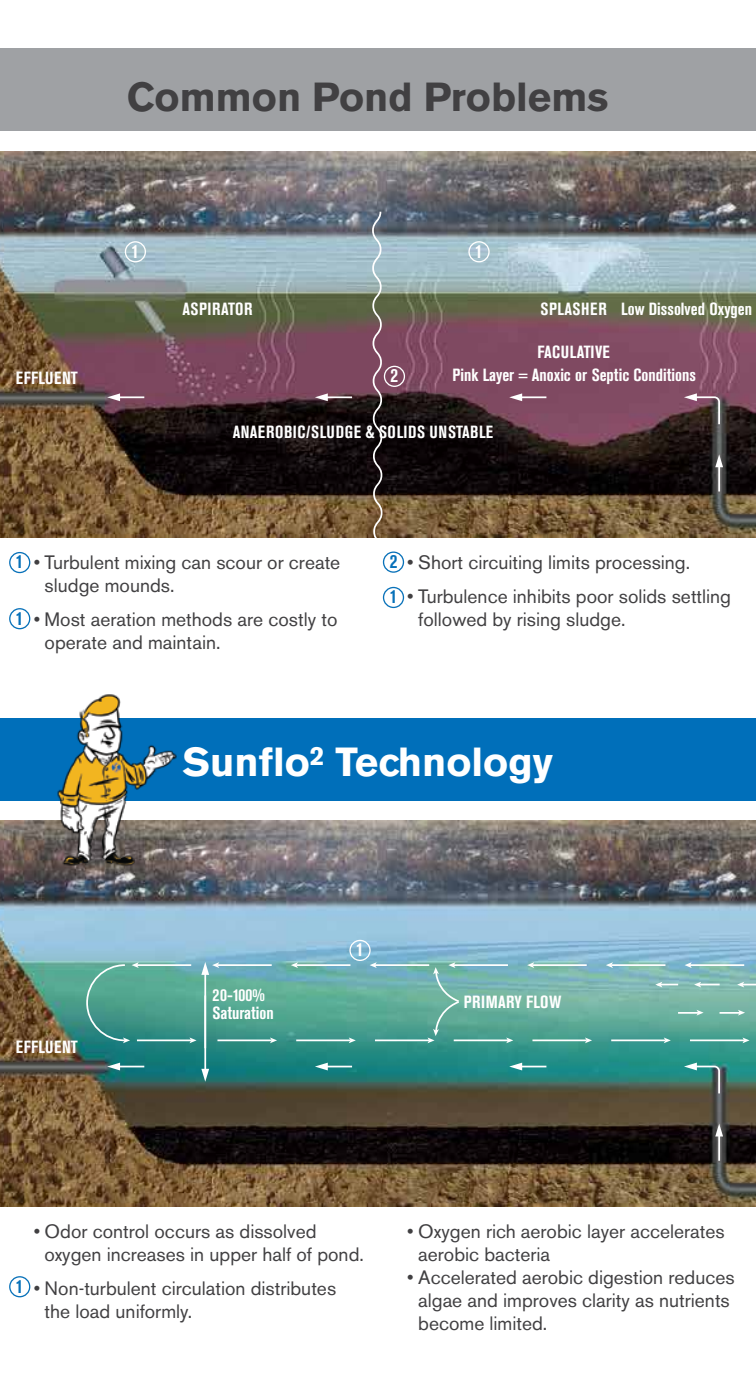
<style>
.page{position:relative;width:756px;height:1386px;background:#fff}
.page>*{position:absolute;margin:0;border:0;box-sizing:border-box;transform-origin:0 0}
.t1{font:700 40.25px "Akzidenz Grotesk BE";color:#414042}
.t2{font:700 40.25px "Akzidenz Grotesk BE";color:#fff}
.t3{font:19.25px/23.1px "Akzidenz Grotesk BE";color:#414042}
.t4{font:700 condensed 19.25px "Akzidenz Grotesk BE";color:#0871b9}
.t5{font:700 condensed 19.25px "Akzidenz Grotesk BE";color:#fff}
.t6{font:700 condensed 17.5px/17.5px "Akzidenz Grotesk BE";letter-spacing:.005em;color:#fff}
.t7{font:700 condensed 17.5px "Akzidenz Grotesk BE";letter-spacing:.035em;color:#fff}
.t8{font:700 condensed 17.5px "Akzidenz Grotesk BE";letter-spacing:.025em;color:#fff}
</style>
<div class="page">
<div style="left:0;top:48px;width:756px;height:83px;background:#9fa1a4"></div>
<div style="left:0;top:718px;width:756px;height:82px;background:#006fba"></div>
<img style="left:0;top:151px;width:756px;height:386px">
<svg style="left:371px;top:210px;width:13px;height:328px;background:#746a6a"></svg>
<svg style="left:315px;top:393px;width:37px;height:8px"></svg>
<svg style="left:107px;top:393px;width:37px;height:8px"></svg>
<svg style="left:715px;top:454px;width:8px;height:38px"></svg>
<svg style="left:684px;top:393px;width:36px;height:31px"></svg>
<img style="left:0;top:820px;width:756px;height:386px">
<svg style="left:315px;top:1063px;width:37px;height:7px"></svg>
<svg style="left:509px;top:393px;width:37px;height:8px"></svg>
<svg style="left:509px;top:1063px;width:37px;height:7px"></svg>
<svg style="left:107px;top:1063px;width:37px;height:7px"></svg>
<svg style="left:715px;top:1124px;width:8px;height:37px"></svg>
<svg style="left:684px;top:1063px;width:36px;height:30px"></svg>
<img style="left:13px;top:694px;width:188px;height:184px">
<hr style="left:690px;top:964px;width:54px;height:2px;background:#fff">
<svg style="left:685px;top:962px;width:7px;height:6px"></svg>
<hr style="left:690px;top:1040px;width:54px;height:1px;background:#fff">
<svg style="left:742px;top:1037px;width:8px;height:6px"></svg>
<hr style="left:611px;top:964px;width:54px;height:2px;background:#fff">
<svg style="left:606px;top:962px;width:7px;height:6px"></svg>
<hr style="left:611px;top:1040px;width:54px;height:1px;background:#fff">
<svg style="left:664px;top:1037px;width:7px;height:6px"></svg>
<hr style="left:532px;top:964px;width:55px;height:2px;background:#fff">
<svg style="left:527px;top:962px;width:7px;height:6px"></svg>
<hr style="left:532px;top:1040px;width:55px;height:1px;background:#fff">
<svg style="left:585px;top:1037px;width:7px;height:6px"></svg>
<hr style="left:454px;top:964px;width:54px;height:2px;background:#fff">
<hr style="left:454px;top:1040px;width:54px;height:1px;background:#fff">
<svg style="left:506px;top:1037px;width:7px;height:6px"></svg>
<hr style="left:375px;top:964px;width:54px;height:2px;background:#fff">
<svg style="left:370px;top:962px;width:7px;height:6px"></svg>
<hr style="left:375px;top:1040px;width:54px;height:1px;background:#fff">
<hr style="left:296px;top:964px;width:54px;height:2px;background:#fff">
<svg style="left:291px;top:962px;width:7px;height:6px"></svg>
<hr style="left:296px;top:1040px;width:54px;height:1px;background:#fff">
<svg style="left:349px;top:1037px;width:7px;height:6px"></svg>
<hr style="left:217px;top:964px;width:55px;height:2px;background:#fff">
<hr style="left:217px;top:1040px;width:55px;height:1px;background:#fff">
<svg style="left:270px;top:1037px;width:7px;height:6px"></svg>
<hr style="left:137px;top:964px;width:54px;height:2px;background:#fff">
<hr style="left:137px;top:1040px;width:54px;height:1px;background:#fff">
<svg style="left:189px;top:962px;width:30px;height:120px;background:#509f96"></svg>
<svg style="left:85px;top:962px;width:54px;height:81px;background:#51a191"></svg>
<div style="left:9px;top:608px;width:21px;height:21px;border:1px solid #0871b9;border-radius:50%"></div>
<div style="left:9px;top:1276px;width:21px;height:21px;border:1px solid #0871b9;border-radius:50%"></div>
<div style="left:9px;top:552px;width:21px;height:21px;border:1px solid #0871b9;border-radius:50%"></div>
<div style="left:125px;top:241px;width:21px;height:21px;border:1px solid #fff;border-radius:50%"></div>
<div style="left:349px;top:940px;width:22px;height:21px;border:1px solid #fff;border-radius:50%"></div>
<div style="left:468px;top:241px;width:22px;height:21px;border:1px solid #fff;border-radius:50%"></div>
<div style="left:384px;top:366px;width:21px;height:21px;border:1px solid #fff;border-radius:50%"></div>
<div style="left:383px;top:587px;width:21px;height:21px;border:1px solid #0871b9;border-radius:50%"></div>
<div style="left:383px;top:552px;width:21px;height:21px;border:1px solid #0871b9;border-radius:50%"></div>
<svg style="left:655px;top:982px;width:101px;height:34px;background:#85bcaf"></svg>
<svg style="left:427px;top:962px;width:34px;height:81px;background:#70b2a5"></svg>
<h1 class="t1" style="left:127px;top:73px;width:483px">Common Pond Problems</h1>
<p class="t5" style="left:132px;top:240px;width:9px">1</p>
<p class="t8" style="left:183px;top:299px;width:71px">ASPIRATOR</p>
<p class="t5" style="left:475px;top:240px;width:9px">1</p>
<p class="t6" style="left:541px;top:300px;width:213px">SPLASHER Low Dissolved Oxygen</p>
<p class="t6" style="left:537px;top:343px;width:74px">FACULATIVE</p>
<p class="t6" style="left:16px;top:369px;width:64px">EFFLUENT</p>
<p class="t6" style="left:452px;top:366px;width:245px">Pink Layer = Anoxic or Septic Conditions</p>
<p class="t5" style="left:391px;top:365px;width:9px">2</p>
<p class="t7" style="left:233px;top:422px;width:262px">ANAEROBIC/SLUDGE &amp; SOLIDS UNSTABLE</p>
<p class="t4" style="left:16px;top:551px;width:9px">1</p>
<p class="t4" style="left:16px;top:607px;width:9px">1</p>
<p class="t3" style="left:45px;top:551px;width:297px;text-indent:-11px">• Turbulent mixing can scour or create sludge mounds.</p>
<p class="t3" style="left:45px;top:608px;width:294px;text-indent:-11px">• Most aeration methods are costly to operate and maintain.</p>
<p class="t4" style="left:390px;top:551px;width:9px">2</p>
<p class="t4" style="left:390px;top:586px;width:9px">1</p>
<p class="t3" style="left:407px;top:551px;width:284px">• Short circuiting limits processing.</p>
<p class="t3" style="left:418px;top:585px;width:314px;text-indent:-11px">• Turbulence inhibits poor solids settling followed by rising sludge.</p>
<h1 class="t2" style="left:182px;top:738px;width:372px">Sunflo<sup>2</sup> Technology</h1>
<p class="t6" style="left:213px;top:987px;width:63px">20-100%<br>Saturation</p>
<p class="t5" style="left:356px;top:939px;width:9px">1</p>
<p class="t6" style="left:464px;top:993px;width:99px">PRIMARY FLOW</p>
<p class="t6" style="left:16px;top:1038px;width:64px">EFFLUENT</p>
<p class="t4" style="left:16px;top:1275px;width:9px">1</p>
<p class="t3" style="left:45px;top:1220px;width:321px;text-indent:-11px">• Odor control occurs as dissolved oxygen increases in upper half of pond.</p>
<p class="t3" style="left:45px;top:1277px;width:293px;text-indent:-11px">• Non-turbulent circulation distributes the load uniformly.</p>
<p class="t3" style="left:418px;top:1220px;width:308px;text-indent:-11px">• Oxygen rich aerobic layer accelerates aerobic bacteria</p>
<p class="t3" style="left:418px;top:1266px;width:318px;text-indent:-11px">• Accelerated aerobic digestion reduces algae and improves clarity as nutrients become limited.</p>
</div>
